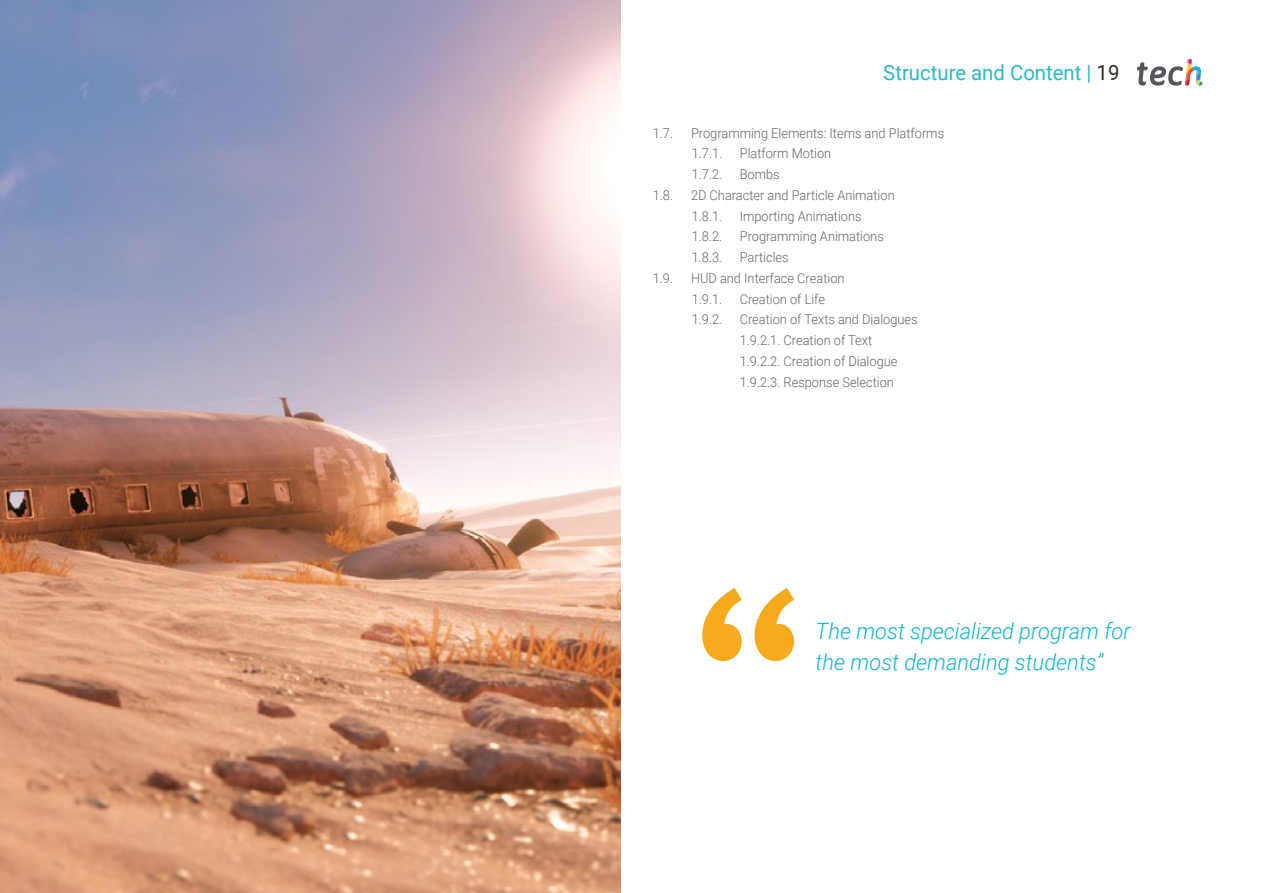
<style>
.page{position:relative;width:1263px;height:893px;background:#fff}
.page>*{position:absolute;margin:0;border:0;box-sizing:border-box;transform-origin:0 0}
.t1{font:italic 300 22.5px/31.5px "Roboto";color:#0fb6cf}
.t2{font:21px "Roboto";color:#2db8c5}
.t3{font:300 13.5px/20.7px "Roboto";color:#61646a;scale:.95 1}
.s1{color:#312e20}
</style>
<div class="page">
<img style="left:0;top:0;width:621px;height:893px">
<svg style="left:702px;top:588px;width:92px;height:73px"></svg>
<svg style="left:1137px;top:59px;width:65px;height:27px"></svg>
<h2 class="t2" style="left:883px;top:57px;width:238px">Structure and Content | <span class="s1">19</span></h2>
<p class="t3" style="left:653px;top:122px;width:23px">1.7.</p>
<p class="t3" style="left:691px;top:122px;width:268px">Programming Elements: Items and Platforms<br>1.7.1.</p>
<p class="t3" style="left:740px;top:143px;width:98px">Platform Motion</p>
<p class="t3" style="left:692px;top:164px;width:34px">1.7.2.</p>
<p class="t3" style="left:740px;top:164px;width:44px">Bombs</p>
<p class="t3" style="left:653px;top:184px;width:23px">1.8.</p>
<p class="t3" style="left:691px;top:184px;width:216px">2D Character and Particle Animation<br>1.8.1.</p>
<p class="t3" style="left:740px;top:205px;width:130px">Importing Animations</p>
<p class="t3" style="left:692px;top:226px;width:34px">1.8.2.</p>
<p class="t3" style="left:740px;top:226px;width:153px">Programming Animations</p>
<p class="t3" style="left:692px;top:247px;width:34px">1.8.3.</p>
<p class="t3" style="left:740px;top:247px;width:53px">Particles</p>
<p class="t3" style="left:653px;top:267px;width:23px">1.9.</p>
<p class="t3" style="left:691px;top:267px;width:163px">HUD and Interface Creation<br>1.9.1.</p>
<p class="t3" style="left:740px;top:288px;width:91px">Creation of Life</p>
<p class="t3" style="left:692px;top:309px;width:34px">1.9.2.</p>
<p class="t3" style="left:740px;top:309px;width:189px">Creation of Texts and Dialogues<br>1.9.2.1. Creation of Text<br>1.9.2.2. Creation of Dialogue<br>1.9.2.3. Response Selection</p>
<h1 class="t1" style="left:815px;top:614px;width:317px">The most specialized program for the most demanding students”</h1>
</div>
